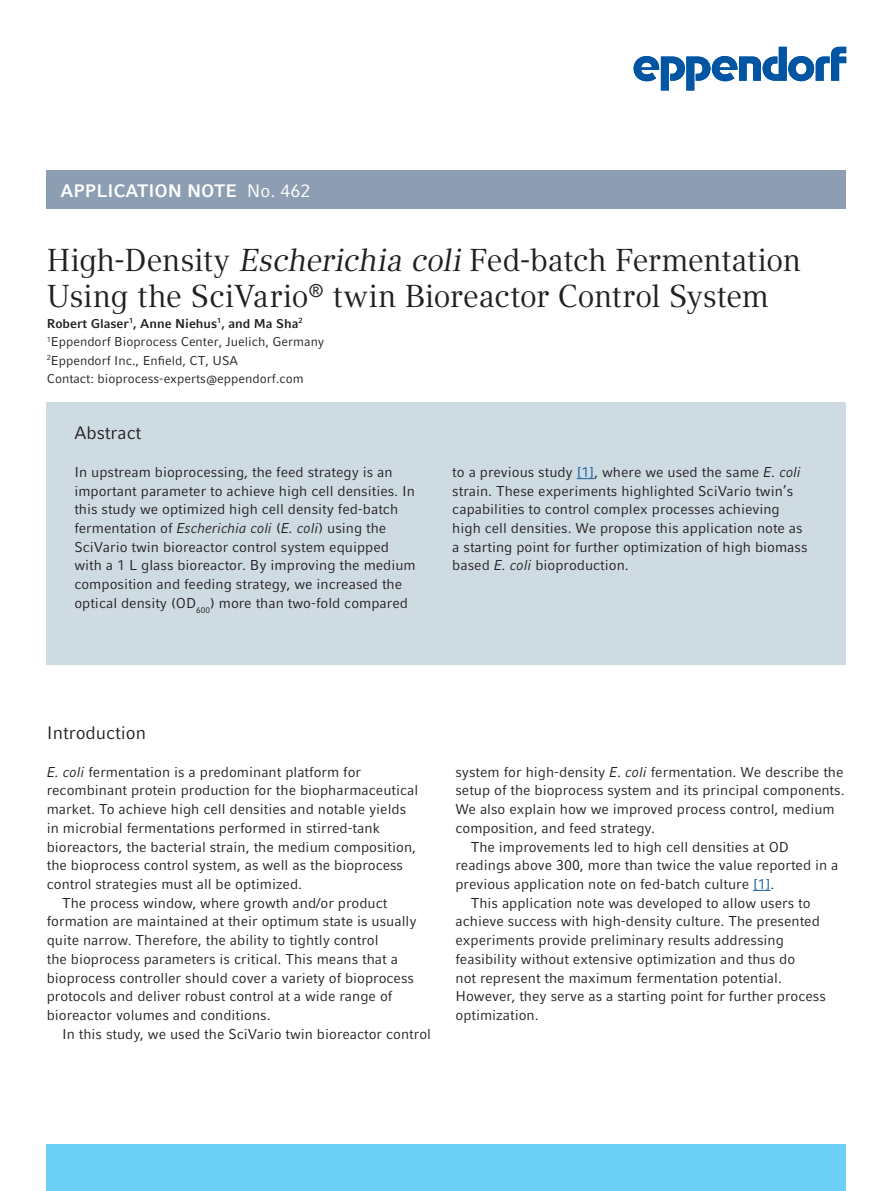
<style>
.page{position:relative;width:893px;height:1191px;background:#fff}
.page>*{position:absolute;margin:0;border:0;box-sizing:border-box;transform-origin:0 0}
.t1{font:31.5px/36px "Compatil Textfor Eppendorf";letter-spacing:-.015em;color:#231f20}
.t2{font:700 18px "Compatil Factfor Eppendorf";color:#fff}
.t3{font:18px "Compatil Factfor Eppendorf";color:#231f20}
.t4{font:14.25px/18.8px "Compatil Factfor Eppendorf";color:#231f20}
.t5{font:12.75px/18.6px "Compatil Factfor Eppendorf";color:#231f20}
.s1{font-weight:400}
.s2{font-style:italic}
.s3{font-weight:700}
.s4{color:#175d9e}
</style>
<div class="page">
<div style="left:47px;top:1144px;width:799px;height:47px;background:#6bcff6"></div>
<div style="left:47px;top:170px;width:799px;height:38px;background:#8d9eb3"></div>
<div style="left:47px;top:402px;width:799px;height:262px;background:#cfdbe2"></div>
<svg style="left:634px;top:47px;width:212px;height:43px"></svg>
<svg style="left:577px;top:478px;width:17px;height:1px"></svg>
<svg style="left:753px;top:890px;width:17px;height:1px"></svg>
<p class="t2" style="left:61px;top:180px;width:251px">APPLICATION NOTE <span class="s1">No. 462</span></p>
<h1 class="t1" style="left:47px;top:243px;width:756px">High-Density <span class="s2">Escherichia coli</span> Fed-batch Fermentation<br>Using the SciVario<sup>®</sup> twin Bioreactor Control System</h1>
<p class="t5" style="left:47px;top:314px;width:279px"><span class="s3">Robert Glaser</span><sup>1</sup><span class="s3">, Anne Niehus</span><sup>1</sup><span class="s3">, and Ma Sha</span><sup>2<br></sup><sup>1</sup>Eppendorf Bioprocess Center, Juelich, Germany <sup>2</sup>Eppendorf Inc., Enfield, CT, USA<br>Contact: bioprocess-experts@eppendorf.com</p>
<p class="t3" style="left:74px;top:422px;width:69px">Abstract</p>
<p class="t4" style="left:74px;top:462px;width:343px">In upstream bioprocessing, the feed strategy is an important parameter to achieve high cell densities. In this study we optimized high cell density fed-batch fermentation of <span class="s2">Escherichia coli</span> (<span class="s2">E. coli</span>) using the SciVario twin bioreactor control system equipped with a 1 L glass bioreactor. By improving the medium composition and feeding strategy, we increased the optical density (OD<sub>600</sub>) more than two-fold compared</p>
<p class="t4" style="left:452px;top:462px;width:357px">to a previous study <span class="s4">[1]</span>, where we used the same <span class="s2">E. coli </span>strain. These experiments highlighted SciVario twin’s capabilities to control complex processes achieving high cell densities. We propose this application note as a starting point for further optimization of high biomass based <span class="s2">E. coli</span> bioproduction.</p>
<p class="t3" style="left:47px;top:722px;width:101px">Introduction</p>
<p class="t4" style="left:47px;top:762px;width:316px"><span class="s2">E. coli</span> fermentation is a predominant platform for</p>
<p class="t4" style="left:47px;top:781px;width:373px">recombinant protein production for the biopharmaceutical</p>
<p class="t4" style="left:47px;top:800px;width:361px">market. To achieve high cell densities and notable yields</p>
<p class="t4" style="left:47px;top:818px;width:335px">in microbial fermentations performed in stirred-tank</p>
<p class="t4" style="left:47px;top:837px;width:371px">bioreactors, the bacterial strain, the medium composition,</p>
<p class="t4" style="left:47px;top:856px;width:358px">the bioprocess control system, as well as the bioprocess</p>
<p class="t4" style="left:47px;top:874px;width:257px">control strategies must all be optimized.</p>
<p class="t4" style="left:62px;top:893px;width:327px">The process window, where growth and/or product</p>
<p class="t4" style="left:47px;top:912px;width:371px">formation are maintained at their optimum state is usually</p>
<p class="t4" style="left:47px;top:931px;width:333px">quite narrow. Therefore, the ability to tightly control</p>
<p class="t4" style="left:47px;top:949px;width:353px">the bioprocess parameters is critical. This means that a</p>
<p class="t4" style="left:47px;top:968px;width:369px">bioprocess controller should cover a variety of bioprocess</p>
<p class="t4" style="left:47px;top:987px;width:347px">protocols and deliver robust control at a wide range of</p>
<p class="t4" style="left:47px;top:1005px;width:225px">bioreactor volumes and conditions.</p>
<p class="t4" style="left:62px;top:1024px;width:370px">In this study, we used the SciVario twin bioreactor control</p>
<p class="t4" style="left:455px;top:762px;width:390px">system for high-density <span class="s2">E. coli</span> fermentation. We describe the</p>
<p class="t4" style="left:455px;top:781px;width:391px">setup of the bioprocess system and its principal components.</p>
<p class="t4" style="left:455px;top:800px;width:381px">We also explain how we improved process control, medium</p>
<p class="t4" style="left:455px;top:818px;width:201px">composition, and feed strategy.</p>
<p class="t4" style="left:471px;top:837px;width:320px">The improvements led to high cell densities at OD</p>
<p class="t4" style="left:455px;top:856px;width:385px">readings above 300, more than twice the value reported in a</p>
<p class="t4" style="left:455px;top:874px;width:320px">previous application note on fed-batch culture <span class="s4">[1]</span>.</p>
<p class="t4" style="left:471px;top:893px;width:341px">This application note was developed to allow users to</p>
<p class="t4" style="left:455px;top:912px;width:366px">achieve success with high-density culture. The presented</p>
<p class="t4" style="left:455px;top:931px;width:330px">experiments provide preliminary results addressing</p>
<p class="t4" style="left:455px;top:949px;width:341px">feasibility without extensive optimization and thus do</p>
<p class="t4" style="left:455px;top:968px;width:328px">not represent the maximum fermentation potential.</p>
<p class="t4" style="left:455px;top:987px;width:372px">However, they serve as a starting point for further process</p>
<p class="t4" style="left:455px;top:1005px;width:85px">optimization.</p>
</div>
